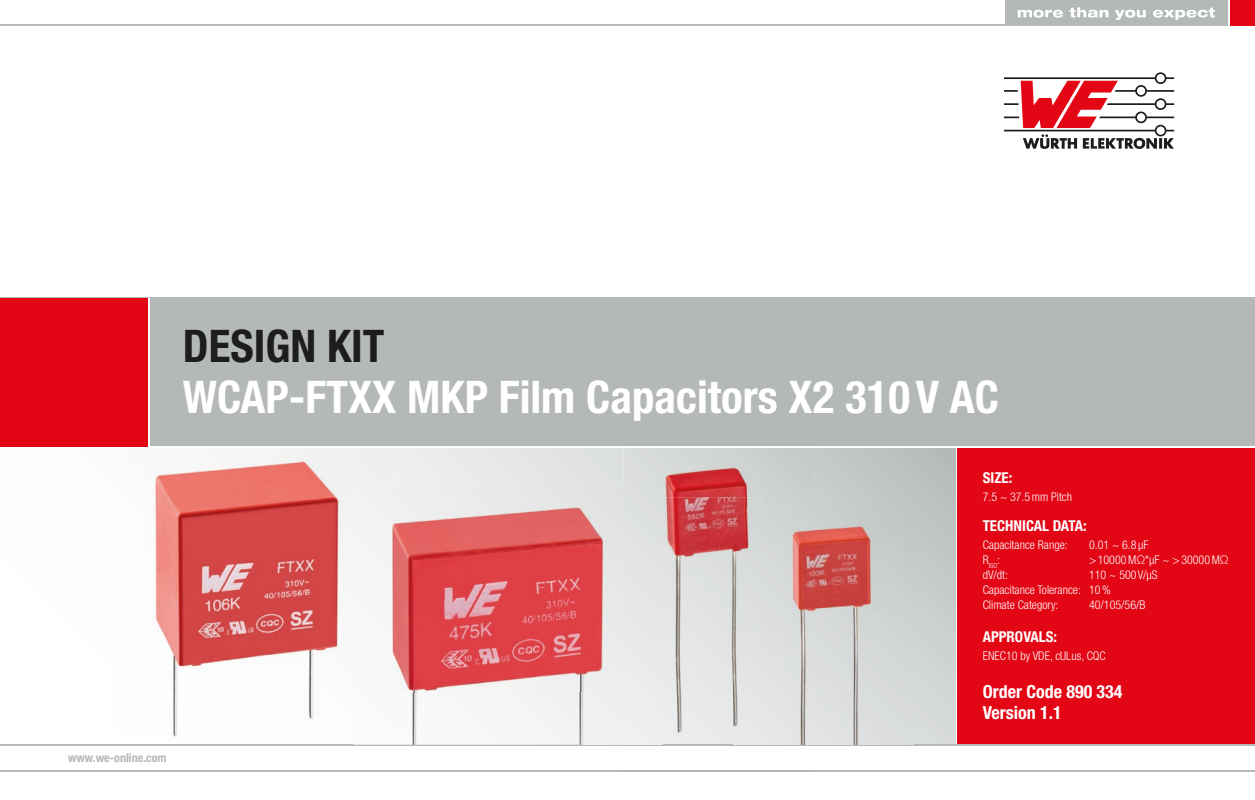
<style>
.page{position:relative;width:1255px;height:800px;background:#fff}
.page>*{position:absolute;margin:0;border:0;box-sizing:border-box;transform-origin:0 0}
.t1{font:700 condensed 45px "Helvetica Neue LT Pro";color:#fff}
.t2{font:700 condensed 45px "Helvetica Neue LT Pro";color:#1d1d1b}
.t3{font:700 condensed 18px/21px "Helvetica Neue LT Pro";color:#fff}
.t4{font:700 condensed 15px "Helvetica Neue LT Pro";color:#fff}
.t5{font:300 condensed 12px/15px "Helvetica Neue LT Pro";color:#fff}
.t6{font:700 condensed 12px "Helvetica Neue LT Pro";color:#b3b9b7}
.t7{font:300 condensed 7.05px "Helvetica Neue LT Pro";color:#fff}
</style>
<div class="page">
<div style="left:150px;top:299px;width:1104px;height:147px;background:#b4b9b7"></div>
<svg style="left:391px;top:448px;width:565px;height:296px;background:#cfd3d2"></svg>
<div style="left:957px;top:446px;width:297px;height:298px;background:#e30614"></div>
<hr style="left:0;top:446px;width:1254px;height:2px;background:#fff">
<hr style="left:0;top:298px;width:1254px;height:1px;background:#b3b9b7">
<div style="left:0;top:298px;width:149px;height:148px;background:#e30614"></div>
<div style="left:1229px;top:0;width:25px;height:26px;background:#e30614"></div>
<div style="left:1005px;top:0;width:222px;height:26px;background:#b3b9b7"></div>
<svg style="left:1017px;top:7px;width:197px;height:13px"></svg>
<hr style="left:0;top:24px;width:1225px;height:2px;background:#b3b9b7">
<svg style="left:1004px;top:72px;width:170px;height:77px"></svg>
<hr style="left:0;top:744px;width:1254px;height:1px;background:#b3b9b7">
<hr style="left:0;top:770px;width:1254px;height:1px;background:#b3b9b7">
<hr style="left:149px;top:298px;width:1px;height:148px;background:#fff">
<img style="left:391px;top:485px;width:232px;height:207px">
<div style="left:391px;top:692px;width:232px;height:52px;background:#f5f6f5"></div>
<img style="left:154px;top:448px;width:237px;height:146px">
<img style="left:155px;top:594px;width:185px;height:143px">
<div style="left:353px;top:485px;width:38px;height:125px;background:#f3f4f4"></div>
<img style="left:623px;top:744px;width:188px;height:28px">
<img style="left:623px;top:442px;width:188px;height:4px">
<img style="left:623px;top:448px;width:141px;height:49px">
<div style="left:764px;top:448px;width:47px;height:59px;background:#cacfcd"></div>
<img style="left:662px;top:497px;width:102px;height:49px">
<img style="left:662px;top:546px;width:71px;height:149px">
<div style="left:662px;top:695px;width:71px;height:49px;background:#e9ebeb"></div>
<img style="left:764px;top:744px;width:47px;height:1px">
<img style="left:623px;top:770px;width:188px;height:1px">
<img style="left:623px;top:485px;width:39px;height:259px">
<img style="left:733px;top:507px;width:180px;height:237px">
<h1 class="t2" style="left:183px;top:318px;width:203px">DESIGN KIT</h1>
<h1 class="t1" style="left:183px;top:369px;width:817px">WCAP-FTXX MKP Film Capacitors X2 310 V AC</h1>
<p class="t6" style="left:68px;top:750px;width:100px">www.we-online.com</p>
<p class="t4" style="left:982px;top:468px;width:31px">SIZE:</p>
<p class="t5" style="left:982px;top:489px;width:91px">7.5 ~ 37.5 mm Pitch</p>
<p class="t4" style="left:982px;top:516px;width:105px">TECHNICAL DATA:</p>
<p class="t5" style="left:982px;top:537px;width:86px">Capacitance Range:</p>
<p class="t5" style="left:1089px;top:537px;width:61px">0.01 ~ 6.8 µF</p>
<p class="t7" style="left:982px;top:561px;width:19px"><sup>R</sup>ISO<sup>:</sup></p>
<p class="t5" style="left:1089px;top:552px;width:141px">&gt; 10000 MΩ*µF ~ &gt; 30000 MΩ</p>
<p class="t5" style="left:982px;top:567px;width:27px">dV/dt:</p>
<p class="t5" style="left:982px;top:567px;width:176px;text-indent:106px">110 ~ 500 V/µS<br>Capacitance Tolerance: 10 %<br>Climate Category:</p>
<p class="t5" style="left:1089px;top:597px;width:58px">40/105/56/B</p>
<p class="t4" style="left:982px;top:627px;width:76px">APPROVALS:</p>
<p class="t5" style="left:982px;top:648px;width:125px">ENEC10 by VDE, cULus, CQC</p>
<h2 class="t3" style="left:982px;top:680px;width:141px">Order Code 890 334<br>Version 1.1</h2>
</div>
